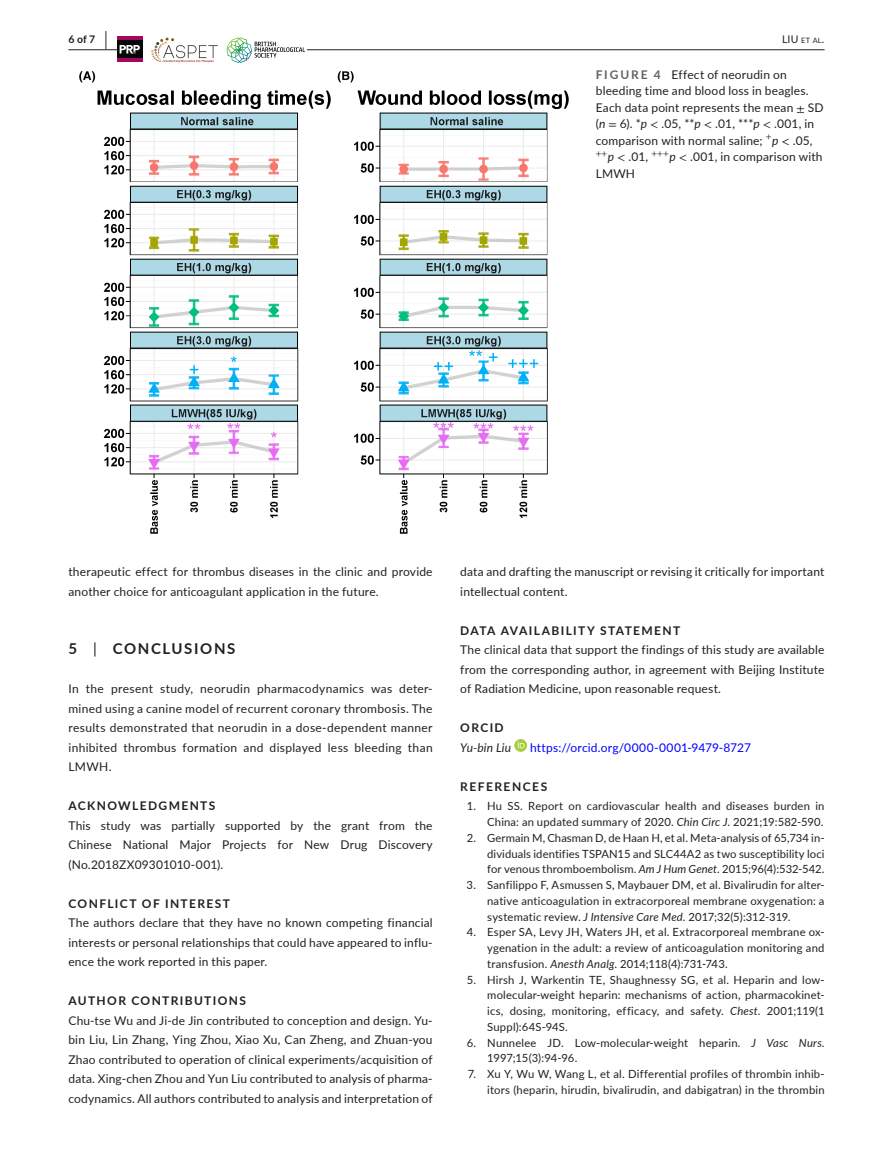
<style>
.page{position:relative;width:893px;height:1174px;background:#fff}
.page>*{position:absolute;margin:0;border:0;box-sizing:border-box;transform-origin:0 0}
.t1{font:700 15px "Lato";letter-spacing:.11em;color:#231f20}
.t2{font:12px/19.5px "Lato";letter-spacing:.015em;color:#231f20;text-align:justify}
.t3{font:700 12px "Lato";letter-spacing:.115em;color:#231f20}
.t4{font:12px "Lato";letter-spacing:.01em;color:#00f}
.t5{font:italic 12px "Lato";letter-spacing:.015em;color:#231f20}
.t6{font:11.25px/15.8px "Lato";letter-spacing:.015em;color:#231f20;text-align:justify}
.t7{font:10.5px "Lato";color:#231f20}
.t8{font:700 10.5px "Lato";color:#231f20}
.t9{font:8.4px "STIX";color:#231f20}
.s1{font-size:19.5px}
.s2{font-size:7.35px}
.s3{font-weight:700;color:#636366}
.s4{font-family:"STIX"}
.s5{font-style:italic}
.s6{font-weight:400}
</style>
<div class="page">
<hr style="left:68px;top:49px;width:756px;height:1px;background:#231f20">
<div style="left:117px;top:36px;width:189px;height:27px;background:#fff"></div>
<div style="left:117px;top:37px;width:25px;height:25px;background:#070606"></div>
<hr style="left:117px;top:37px;width:25px;height:3px;background:#a60660">
<hr style="left:117px;top:59px;width:25px;height:3px;background:#a60660">
<svg style="left:120px;top:45px;width:20px;height:9px"></svg>
<svg style="left:151px;top:37px;width:67px;height:25px"></svg>
<svg style="left:227px;top:37px;width:78px;height:26px"></svg>
<svg style="left:514px;top:739px;width:13px;height:13px"></svg>
<svg style="left:518px;top:741px;width:7px;height:7px"></svg>
<img style="left:79px;top:71px;width:490px;height:463px">
<p class="t8" style="left:68px;top:31px;width:40px">6 of 7 <span class="s1">|</span></p>
<p class="t7" style="left:782px;top:31px;width:44px">LIU <span class="s2">et al</span>.</p>
<p class="t2" style="left:596px;top:66px;width:229px;line-height:16.5px;text-align:left"><span class="s3">FIGURE 4</span> Effect of neorudin on bleeding time and blood loss in beagles.<br>Each data point represents the mean <span class="s4">±</span> SD (<span class="s5">n</span> <span class="s4">=</span> 6). *<span class="s5">p</span> <span class="s4">&lt;</span> .05, **<span class="s5">p</span> <span class="s4">&lt;</span> .01, ***<span class="s5">p</span> <span class="s4">&lt;</span> .001, in comparison with normal saline;</p>
<p class="t9" style="left:766px;top:131px;width:7px">+</p>
<p class="t2" style="left:772px;top:130px;width:42px"><span class="s5">p</span> <span class="s4">&lt;</span> .05,</p>
<p class="t9" style="left:596px;top:147px;width:13px">++</p>
<p class="t2" style="left:608px;top:147px;width:42px"><span class="s5">p</span> <span class="s4">&lt;</span> .01,</p>
<p class="t9" style="left:651px;top:147px;width:19px">+++</p>
<p class="t2" style="left:669px;top:147px;width:155px"><span class="s5">p</span> <span class="s4">&lt;</span> .001, in comparison with</p>
<p class="t2" style="left:596px;top:163px;width:41px">LMWH</p>
<p class="t2" style="left:68px;top:561px;width:366px">therapeutic effect for thrombus diseases in the clinic and provide another choice for anticoagulant application in the future.</p>
<p class="t1" style="left:68px;top:638px;width:168px">5 <span class="s6">|</span> CONCLUSIONS</p>
<p class="t2" style="left:68px;top:678px;width:366px">In the present study, neorudin pharmacodynamics was deter&shy;mined using a canine model of recurrent coronary thrombosis. The results demonstrated that neorudin in a dose-dependent manner inhibited thrombus formation and displayed less bleeding than LMWH.</p>
<p class="t3" style="left:68px;top:797px;width:148px">ACKNOWLEDGMENTS</p>
<p class="t2" style="left:68px;top:815px;width:366px">This study was partially supported by the grant from the Chinese National Major Projects for New Drug Discovery (No.2018ZX09301010-001).</p>
<p class="t3" style="left:68px;top:894px;width:163px">CONFLICT OF INTEREST</p>
<p class="t2" style="left:68px;top:912px;width:366px">The authors declare that they have no known competing financial interests or personal relationships that could have appeared to influ&shy;ence the work reported in this paper.</p>
<p class="t3" style="left:68px;top:992px;width:179px">AUTHOR CONTRIBUTIONS</p>
<p class="t2" style="left:68px;top:1010px;width:366px">Chu-tse Wu and Ji-de Jin contributed to conception and design. Yu&shy;bin Liu, Lin Zhang, Ying Zhou, Xiao Xu, Can Zheng, and Zhuan-you Zhao contributed to operation of clinical experiments/acquisition of data. Xing-chen Zhou and Yun Liu contributed to analysis of pharma&shy;codynamics. All authors contributed to analysis and interpretation of</p>
<p class="t2" style="left:460px;top:561px;width:366px">data and drafting the manuscript or revising it critically for important intellectual content.</p>
<p class="t3" style="left:460px;top:621px;width:221px">DATA AVAILABILITY STATEMENT</p>
<p class="t2" style="left:460px;top:639px;width:366px">The clinical data that support the findings of this study are available from the corresponding author, in agreement with Beijing Institute of Radiation Medicine, upon reasonable request.</p>
<p class="t3" style="left:460px;top:719px;width:45px">ORCID</p>
<p class="t5" style="left:460px;top:739px;width:52px">Yu-bin Liu</p>
<p class="t4" style="left:530px;top:739px;width:222px">https://orcid.org/0000-0001-9479-8727</p>
<p class="t3" style="left:460px;top:777px;width:88px">REFERENCES</p>
<p class="t6" style="left:467px;top:798px;width:359px;text-align:right">1. Hu SS. Report on cardiovascular health and diseases burden in<br>China: an updated summary of 2020. <span class="s5">Chin Circ J</span>. 2021;19:582-590.</p>
<p class="t6" style="left:487px;top:829px;width:339px;text-indent:-20px">2. Germain M, Chasman D, de Haan H, et al. Meta-analysis of 65,734 in&shy;dividuals identifies TSPAN15 and SLC44A2 as two susceptibility loci for venous thromboembolism. <span class="s5">Am J Hum Genet</span>. 2015;96(4):532-542.</p>
<p class="t6" style="left:487px;top:876px;width:339px;text-indent:-21px">3. Sanfilippo F, Asmussen S, Maybauer DM, et al. Bivalirudin for alter&shy;native anticoagulation in extracorporeal membrane oxygenation: a systematic review. <span class="s5">J Intensive Care Med</span>. 2017;32(5):312-319.</p>
<p class="t6" style="left:487px;top:924px;width:339px;text-indent:-20px">4. Esper SA, Levy JH, Waters JH, et al. Extracorporeal membrane ox&shy;ygenation in the adult: a review of anticoagulation monitoring and transfusion. <span class="s5">Anesth Analg</span>. 2014;118(4):731-743.</p>
<p class="t6" style="left:487px;top:971px;width:339px;text-indent:-20px">5. Hirsh J, Warkentin TE, Shaughnessy SG, et al. Heparin and low&shy;molecular-weight heparin: mechanisms of action, pharmacokinet&shy;ics, dosing, monitoring, efficacy, and safety. <span class="s5">Chest</span>. 2001;119(1<br>Suppl):64S-94S.</p>
<p class="t6" style="left:487px;top:1034px;width:339px;text-indent:-21px">6. Nunnelee JD. Low-molecular-weight heparin. <span class="s5">J Vasc Nurs</span>.<br>1997;15(3):94-96.</p>
<p class="t6" style="left:468px;top:1065px;width:358px;text-align:right">7. Xu Y, Wu W, Wang L, et al. Differential profiles of thrombin inhib&shy;itors (heparin, hirudin, bivalirudin, and dabigatran) in the thrombin</p>
</div>
